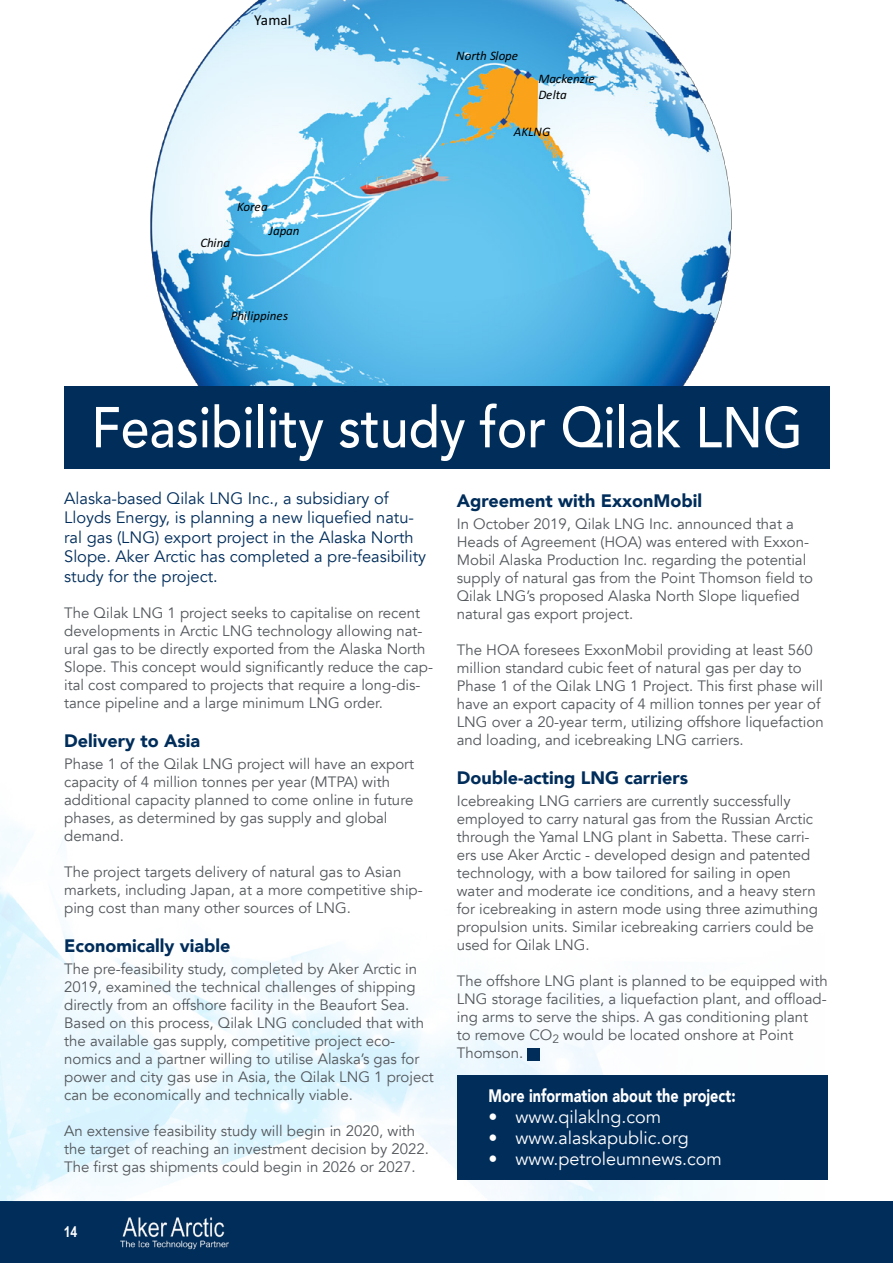
<style>
.page{position:relative;width:893px;height:1263px;background:#fff}
.page>*{position:absolute;margin:0;border:0;box-sizing:border-box;transform-origin:0 0}
.t1{font:500 57px "Avenir";color:#fff;scale:.9 1}
.t2{font:900 18px "Avenir";color:#012d5b}
.t3{font:18px "Avenir";color:#fff}
.t4{font:900 18px "Avenir";color:#fff;scale:.8 1}
.t5{font:16.5px/19.5px "Avenir";color:#012d5b}
.t6{font:15.15px "Calibri";letter-spacing:.005em;color:#000}
.t7{font:15px/18px "Avenir";color:#53575b}
.t8{font:700 15px "Arial Narrow";color:#fff}
.t9{font:italic 13.05px/16.4px "Calibri";letter-spacing:-.01em;color:#000}
</style>
<div class="page">
<div style="left:0;top:1201px;width:893px;height:62px;background:#012d5b"></div>
<img style="left:120px;top:1217px;width:108px;height:32px">
<img style="left:0;top:827px;width:710px;height:374px">
<img style="left:151px;top:0;width:581px;height:386px">
<div style="left:457px;top:1075px;width:371px;height:105px;background:#012d5b"></div>
<div style="left:64px;top:386px;width:766px;height:83px;background:#012d5b"></div>
<div style="left:527px;top:1048px;width:13px;height:13px;background:#012d5b"></div>
<p class="t6" style="left:256px;top:7px;width:39px">Yamal</p>
<p class="t6" style="left:254px;top:10px;width:39px">Yamal</p>
<p class="t9" style="left:238px;top:196px;width:32px">Korea</p>
<p class="t9" style="left:237px;top:198px;width:32px">Korea</p>
<p class="t9" style="left:202px;top:232px;width:31px">China</p>
<p class="t9" style="left:201px;top:234px;width:31px">China</p>
<p class="t9" style="left:270px;top:220px;width:32px">Japan</p>
<p class="t9" style="left:269px;top:222px;width:32px">Japan</p>
<p class="t9" style="left:232px;top:305px;width:59px">Philippines</p>
<p class="t9" style="left:231px;top:307px;width:59px">Philippines</p>
<p class="t9" style="left:454px;top:46px;width:63px">North Slope</p>
<p class="t9" style="left:456px;top:47px;width:63px">North Slope</p>
<p class="t9" style="left:537px;top:69px;width:58px">Mackenzie<br>Delta</p>
<p class="t9" style="left:512px;top:121px;width:38px">AKLNG</p>
<p class="t9" style="left:538px;top:70px;width:58px">Mackenzie<br>Delta</p>
<p class="t9" style="left:514px;top:123px;width:38px">AKLNG</p>
<h1 class="t1" style="left:91px;top:378px;width:792px">Feasibility study for Qilak LNG</h1>
<p class="t5" style="left:64px;top:488px;width:364px">Alaska-based Qilak LNG Inc., a subsidiary of Lloyds Energy, is planning a new liquefied natu&shy;ral gas (LNG) export project in the Alaska North Slope. Aker Arctic has completed a pre-feasibility study for the project.</p>
<p class="t7" style="left:64px;top:604px;width:370px">The Qilak LNG 1 project seeks to capitalise on recent developments in Arctic LNG technology allowing nat&shy;ural gas to be directly exported from the Alaska North Slope. This concept would significantly reduce the cap&shy;ital cost compared to projects that require a long-dis&shy;tance pipeline and a large minimum LNG order.</p>
<p class="t2" style="left:64px;top:725px;width:138px">Delivery to Asia</p>
<p class="t7" style="left:64px;top:755px;width:352px">Phase 1 of the Qilak LNG project will have an export capacity of 4 million tonnes per year (MTPA) with additional capacity planned to come online in future phases, as determined by gas supply and global demand.</p>
<p class="t7" style="left:64px;top:863px;width:360px">The project targets delivery of natural gas to Asian markets, including Japan, at a more competitive ship&shy;ping cost than many other sources of LNG.</p>
<p class="t2" style="left:64px;top:930px;width:168px">Economically viable</p>
<p class="t7" style="left:64px;top:960px;width:371px">The pre-feasibility study, completed by Aker Arctic in 2019, examined the technical challenges of shipping directly from an offshore facility in the Beaufort Sea.<br>Based on this process, Qilak LNG concluded that with the available gas supply, competitive project eco&shy;nomics and a partner willing to utilise Alaska’s gas for power and city gas use in Asia, the Qilak LNG 1 project can be economically and technically viable.</p>
<p class="t7" style="left:64px;top:1122px;width:366px">An extensive feasibility study will begin in 2020, with the target of reaching an investment decision by 2022.<br>The first gas shipments could begin in 2026 or 2027.</p>
<p class="t8" style="left:64px;top:1220px;width:15px">14</p>
<p class="t2" style="left:457px;top:485px;width:247px">Agreement with ExxonMobil</p>
<p class="t7" style="left:457px;top:515px;width:358px">In October 2019, Qilak LNG Inc. announced that a Heads of Agreement (HOA) was entered with Exxon-Mobil Alaska Production Inc. regarding the potential supply of natural gas from the Point Thomson field to Qilak LNG’s proposed Alaska North Slope liquefied natural gas export project.</p>
<p class="t7" style="left:457px;top:641px;width:368px">The HOA foresees ExxonMobil providing at least 560 million standard cubic feet of natural gas per day to Phase 1 of the Qilak LNG 1 Project. This first phase will have an export capacity of 4 million tonnes per year of LNG over a 20-year term, utilizing offshore liquefaction and loading, and icebreaking LNG carriers.</p>
<p class="t2" style="left:457px;top:762px;width:233px">Double-acting LNG carriers</p>
<p class="t7" style="left:457px;top:792px;width:363px">Icebreaking LNG carriers are currently successfully employed to carry natural gas from the Russian Arctic through the Yamal LNG plant in Sabetta. These carri&shy;ers use Aker Arctic - developed design and patented technology, with a bow tailored for sailing in open water and moderate ice conditions, and a heavy stern for icebreaking in astern mode using three azimuthing propulsion units. Similar icebreaking carriers could be used for Qilak LNG.</p>
<p class="t7" style="left:457px;top:972px;width:372px">The offshore LNG plant is planned to be equipped with LNG storage facilities, a liquefaction plant, and offload&shy;ing arms to serve the ships. A gas conditioning plant<br>to remove CO<sub>2</sub> would be located onshore at Point Thomson.</p>
<p class="t4" style="left:488px;top:1080px;width:310px">More information about the project:</p>
<p class="t3" style="left:488px;top:1106px;width:174px">• www.qilaklng.com</p>
<p class="t3" style="left:488px;top:1127px;width:202px">• www.alaskapublic.org</p>
<p class="t3" style="left:488px;top:1148px;width:235px">• www.petroleumnews.com</p>
</div>
